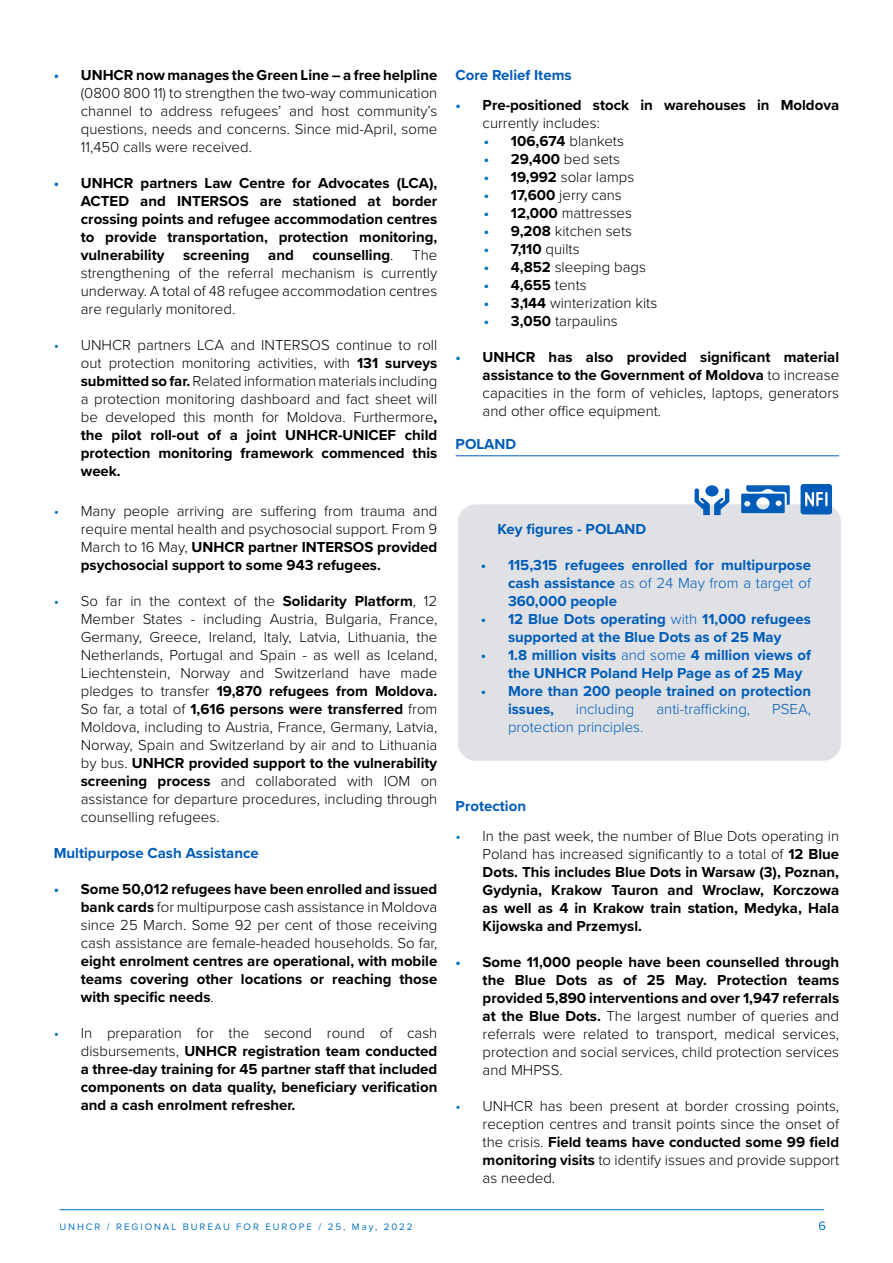
<style>
.page{position:relative;width:893px;height:1263px;background:#fff}
.page>*{position:absolute;margin:0;border:0;box-sizing:border-box;transform-origin:0 0}
.t1{font:300 15px/18px "Proxima Nova";color:#000;text-align:justify}
.t2{font:700 15px/18px "Proxima Nova";color:#000;text-align:justify}
.t3{font:700 15px/18px "Proxima Nova";color:#005cb9}
.t4{font:300 15px "Proxima Nova";color:#005cb9}
.t5{font:12.75px "Proxima Nova";color:#0072bc}
.t6{font:9.75px "Proxima Nova";letter-spacing:.2em;color:#0072bc}
.s1{font-weight:700;color:#0072bc}
.s2{font-weight:700}
.s3{color:#0072bc}
.s4{font-weight:300}
.s5{font-weight:300;color:#0072bc}
</style>
<div class="page">
<hr style="left:59px;top:1209px;width:765px;height:1px;background:#0072bc">
<hr style="left:456px;top:455px;width:383px;height:1px;background:#005cb9">
<div style="left:458px;top:504px;width:383px;height:257px;background:#dfe1e4;border-radius:18px"></div>
<svg style="left:801px;top:484px;width:31px;height:30px"></svg>
<svg style="left:741px;top:485px;width:49px;height:28px"></svg>
<svg style="left:695px;top:488px;width:34px;height:27px"></svg>
<div style="left:705px;top:485px;width:13px;height:11px;background:#005cb9;border-radius:50%"></div>
<p class="t1" style="left:81px;top:66px;width:358px;text-indent:-27px"><span class="s1">•</span> <span class="s2">UNHCR now manages the Green Line – a free helpline </span>(0800 800 11) to strengthen the two-way communication channel to address refugees’ and host community’s questions, needs and concerns. Since mid-April, some 11,450 calls were received.</p>
<p class="t2" style="left:81px;top:174px;width:358px;text-indent:-27px"><span class="s3">•</span> UNHCR partners Law Centre for Advocates (LCA), ACTED and INTERSOS are stationed at border crossing points and refugee accommodation centres to provide transportation, protection monitoring, vulnerability screening and counselling<span class="s4">.</span></p>
<p class="t1" style="left:81px;top:246px;width:358px;text-indent:331px">The strengthening of the referral mechanism is currently underway. A total of 48 refugee accommodation centres are regularly monitored.</p>
<p class="t1" style="left:81px;top:336px;width:358px;text-indent:-27px"><span class="s3">•</span> UNHCR partners LCA and INTERSOS continue to roll out protection monitoring activities, with <span class="s2">131 surveys submitted so far.</span> Related information materials including a protection monitoring dashboard and fact sheet will be developed this month for Moldova. Furthermore<span class="s2">, the pilot roll-out of a joint UNHCR-UNICEF child protection monitoring framework commenced this week.</span></p>
<p class="t1" style="left:81px;top:501px;width:358px;text-indent:-27px"><span class="s3">•</span> Many people arriving are suffering from trauma and require mental health and psychosocial support. From 9<br>March to 16 May, <span class="s2">UNHCR partner INTERSOS provided psychosocial support to some 943 refugees.</span></p>
<p class="t1" style="left:81px;top:591px;width:358px;text-indent:-27px"><span class="s3">•</span> So far in the context of the <span class="s2">Solidarity Platform</span>, 12<br>Member States - including Austria, Bulgaria, France, Germany, Greece, Ireland, Italy, Latvia, Lithuania, the Netherlands, Portugal and Spain - as well as Iceland, Liechtenstein, Norway and Switzerland have made pledges to transfer <span class="s2">19,870 refugees from Moldova.<br></span>So far, a total of <span class="s2">1,616 persons were transferred</span> from Moldova, including to Austria, France, Germany, Latvia, Norway, Spain and Switzerland by air and to Lithuania by bus. <span class="s2">UNHCR provided support to the vulnerability screening process</span> and collaborated with IOM on assistance for departure procedures, including through counselling refugees.</p>
<p class="t3" style="left:54px;top:844px;width:207px">Multipurpose Cash Assistance</p>
<p class="t1" style="left:81px;top:879px;width:358px;text-indent:-27px"><span class="s1">•</span> <span class="s2">Some 50,012 refugees have been enrolled and issued bank cards</span> for multipurpose cash assistance in Moldova since 25 March. Some 92 per cent of those receiving cash assistance are female-headed households. So far,</p>
<p class="t2" style="left:81px;top:952px;width:358px">eight enrolment centres are operational, with mobile teams covering other locations or reaching those with specific needs<span class="s4">.</span></p>
<p class="t2" style="left:81px;top:1024px;width:358px;text-indent:-27px"><span class="s5">•</span> <span class="s4">In preparation for the second round of cash disbursements,</span> UNHCR registration team conducted a three-day training for 45 partner staff that included components on data quality, beneficiary verification and a cash enrolment refresher.</p>
<p class="t3" style="left:456px;top:66px;width:117px">Core Relief Items</p>
<p class="t2" style="left:483px;top:96px;width:358px;text-indent:-27px"><span class="s3">•</span> Pre-positioned stock in warehouses in Moldova <span class="s4">currently includes:</span></p>
<p class="t1" style="left:484px;top:132px;width:142px"><span class="s1">•</span> <span class="s2">106,674</span> blankets</p>
<p class="t1" style="left:484px;top:150px;width:137px"><span class="s1">•</span> <span class="s2">29,400</span> bed sets</p>
<p class="t1" style="left:484px;top:168px;width:152px"><span class="s1">•</span> <span class="s2">19,992</span> solar lamps</p>
<p class="t1" style="left:484px;top:186px;width:139px"><span class="s1">•</span> <span class="s2">17,600</span> jerry cans</p>
<p class="t1" style="left:484px;top:204px;width:150px"><span class="s1">•</span> <span class="s2">12,000</span> mattresses</p>
<p class="t1" style="left:484px;top:222px;width:150px"><span class="s1">•</span> <span class="s2">9,208</span> kitchen sets</p>
<p class="t1" style="left:484px;top:240px;width:97px"><span class="s1">•</span> <span class="s2">7,110</span> quilts</p>
<p class="t1" style="left:484px;top:258px;width:164px"><span class="s1">•</span> <span class="s2">4,852</span> sleeping bags</p>
<p class="t2" style="left:484px;top:276px;width:104px"><span class="s3">•</span> 4,655 <span class="s4">tents</span></p>
<p class="t1" style="left:484px;top:294px;width:175px"><span class="s1">•</span> <span class="s2">3,144</span> winterization kits</p>
<p class="t1" style="left:484px;top:312px;width:135px"><span class="s1">•</span> <span class="s2">3,050</span> tarpaulins</p>
<p class="t1" style="left:483px;top:348px;width:358px;text-indent:-27px"><span class="s1">•</span> <span class="s2">UNHCR has also provided significant material assistance to the Government of Moldova</span> to increase capacities in the form of vehicles, laptops, generators and other office equipment.</p>
<p class="t3" style="left:456px;top:435px;width:62px">POLAND</p>
<p class="t3" style="left:497px;top:520px;width:150px">Key figures - POLAND</p>
<p class="t3" style="left:508px;top:556px;width:304px;text-align:justify;text-indent:-27px"><span class="s3">•</span> 115,315 refugees enrolled for multipurpose cash assistance <span class="s4">as of 24 May from a target of </span>360,000 people</p>
<p class="t3" style="left:481px;top:610px;width:332px;text-align:center"><span class="s3">•</span> 12 Blue Dots operating <span class="s4">with</span> 11,000 refugees supported at the Blue Dots as of 25 May</p>
<p class="t3" style="left:508px;top:646px;width:305px;text-indent:-27px"><span class="s3">•</span> 1.8 million visits <span class="s4">and some</span> 4 million views of the UNHCR Poland Help Page as of 25 May</p>
<p class="t3" style="left:508px;top:682px;width:305px;text-indent:-27px"><span class="s3">•</span> More than 200 people trained on protection issues,</p>
<p class="t4" style="left:576px;top:698px;width:60px">including</p>
<p class="t4" style="left:656px;top:698px;width:95px">anti-trafficking,</p>
<p class="t4" style="left:772px;top:698px;width:40px">PSEA,</p>
<p class="t4" style="left:508px;top:716px;width:137px">protection principles.</p>
<p class="t3" style="left:456px;top:796px;width:72px">Protection</p>
<p class="t2" style="left:483px;top:826px;width:358px;text-indent:-27px"><span class="s5">•</span> <span class="s4">In the past week, the number of Blue Dots operating in Poland has increased significantly to a total of</span> 12 Blue Dots. This includes Blue Dots in Warsaw (3), Poznan, Gydynia, Krakow Tauron and Wroclaw, Korczowa as well as 4 in Krakow train station, Medyka, Hala Kijowska and Przemysl.</p>
<p class="t2" style="left:483px;top:952px;width:358px;text-indent:-27px"><span class="s3">•</span> Some 11,000 people have been counselled through the Blue Dots as of 25 May. Protection teams provided 5,890 interventions and over 1,947 referrals at the Blue Dots. <span class="s4">The largest number of queries and referrals were related to transport, medical services, protection and social services, child protection services and MHPSS.</span></p>
<p class="t1" style="left:483px;top:1096px;width:358px;text-indent:-27px"><span class="s3">•</span> UNHCR has been present at border crossing points, reception centres and transit points since the onset of the crisis. <span class="s2">Field teams have conducted some 99 field monitoring visits</span> to identify issues and provide support as needed.</p>
<p class="t6" style="left:59px;top:1220px;width:355px">UNHCR / REGIONAL BUREAU FOR EUROPE / 25, May, 2022</p>
<p class="t5" style="left:818px;top:1216px;width:9px">6</p>
</div>
